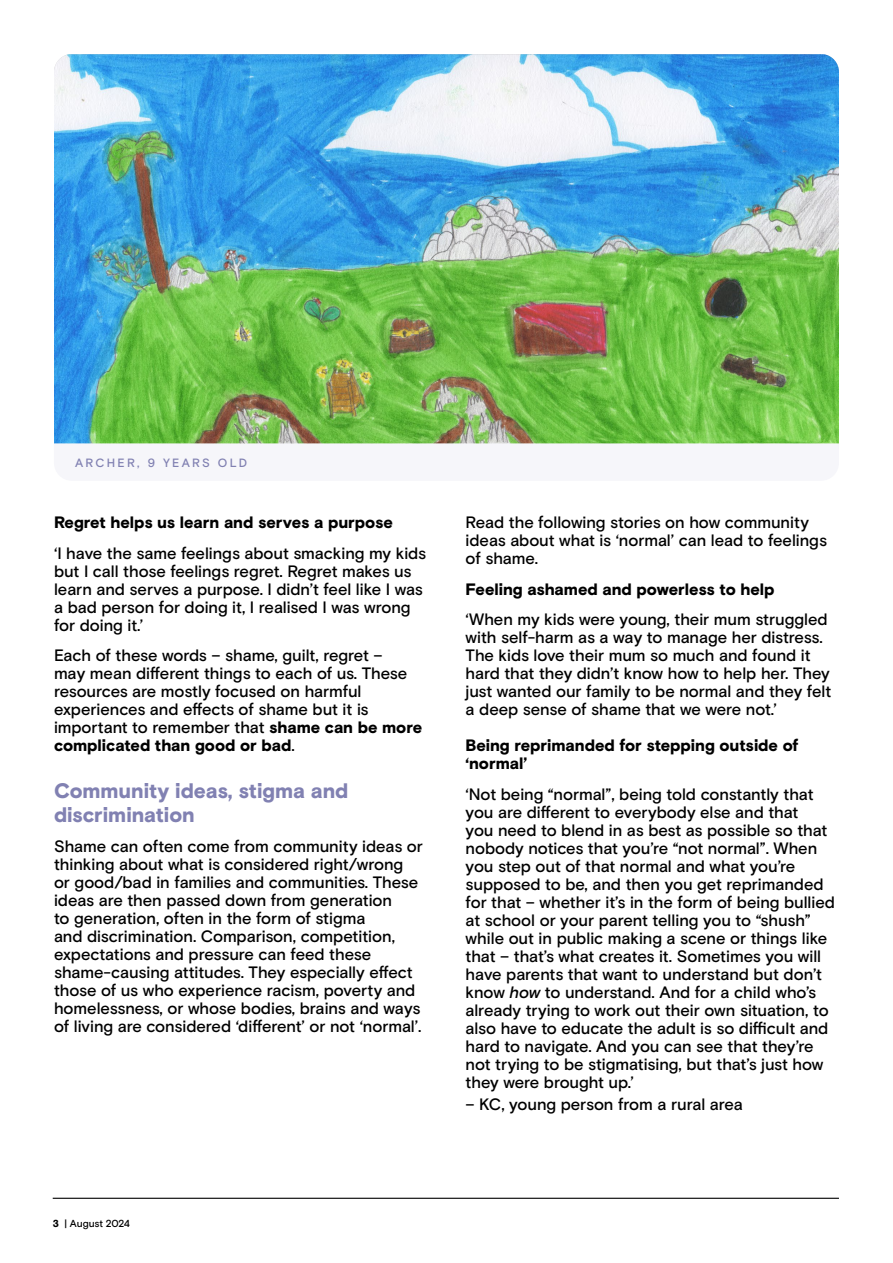
<style>
.page{position:relative;width:893px;height:1263px;background:#fff}
.page>*{position:absolute;margin:0;border:0;box-sizing:border-box;transform-origin:0 0}
.t1{font:900 21px/24px "Basis Grotesque Pro";color:#8181b2}
.t2{font:500 16.5px/18px "Basis Grotesque Pro";letter-spacing:-.005em;color:#000}
.t3{font:900 16.5px/18px "Basis Grotesque Pro";letter-spacing:-.005em;color:#000}
.t4{font:500 12px "Basis Grotesque Pro";letter-spacing:.185em;color:#8181b2}
.t5{font:500 10.2px "Basis Grotesque Pro";letter-spacing:-.015em;color:#000}
.s1{font-weight:900}
.s2{font-style:italic}
</style>
<div class="page">
<hr style="left:53px;top:1198px;width:786px;height:1px;background:#000">
<img style="left:54px;top:54px;width:785px;height:389px">
<svg style="left:54px;top:443px;width:785px;height:1px"></svg>
<p class="t4" style="left:75px;top:456px;width:173px">ARCHER, 9 YEARS OLD</p>
<p class="t3" style="left:54px;top:514px;width:340px">Regret helps us learn and serves a purpose</p>
<p class="t2" style="left:54px;top:544px;width:374px">‘I have the same feelings about smacking my kids but I call those feelings regret. Regret makes us learn and serves a purpose. I didn’t feel like I was a bad person for doing it, I realised I was wrong for doing it.’</p>
<p class="t2" style="left:54px;top:647px;width:370px">Each of these words – shame, guilt, regret –<br>may mean different things to each of us. These resources are mostly focused on harmful experiences and effects of shame but it is important to remember that <span class="s1">shame can be more complicated than good or bad</span>.</p>
<p class="t1" style="left:54px;top:779px;width:296px">Community ideas, stigma and discrimination</p>
<p class="t2" style="left:54px;top:838px;width:370px">Shame can often come from community ideas or thinking about what is considered right/wrong or good/bad in families and communities. These ideas are then passed down from generation<br>to generation, often in the form of stigma<br>and discrimination. Comparison, competition, expectations and pressure can feed these shame-causing attitudes. They especially effect those of us who experience racism, poverty and homelessness, or whose bodies, brains and ways of living are considered ‘different’ or not ‘normal’.</p>
<p class="t2" style="left:466px;top:513px;width:363px">Read the following stories on how community ideas about what is ‘normal’ can lead to feelings of shame.</p>
<p class="t3" style="left:466px;top:581px;width:310px">Feeling ashamed and powerless to help</p>
<p class="t2" style="left:466px;top:611px;width:367px">‘When my kids were young, their mum struggled with self-harm as a way to manage her distress.<br>The kids love their mum so much and found it hard that they didn’t know how to help her. They just wanted our family to be normal and they felt a deep sense of shame that we were not.’</p>
<p class="t3" style="left:466px;top:737px;width:334px">Being reprimanded for stepping outside of ‘normal’</p>
<p class="t2" style="left:466px;top:786px;width:371px">‘Not being “normal”, being told constantly that you are different to everybody else and that<br>you need to blend in as best as possible so that nobody notices that you’re “not normal”. When you step out of that normal and what you’re supposed to be, and then you get reprimanded for that – whether it’s in the form of being bullied at school or your parent telling you to “shush” while out in public making a scene or things like that – that’s what creates it. Sometimes you will have parents that want to understand but don’t know <span class="s2">how</span> to understand. And for a child who’s already trying to work out their own situation, to also have to educate the adult is so difficult and hard to navigate. And you can see that they’re not trying to be stigmatising, but that’s just how they were brought up.’</p>
<p class="t2" style="left:466px;top:1096px;width:279px">– KC, young person from a rural area</p>
<p class="t5" style="left:53px;top:1217px;width:79px"><span class="s1">3</span> | August 2024</p>
</div>
